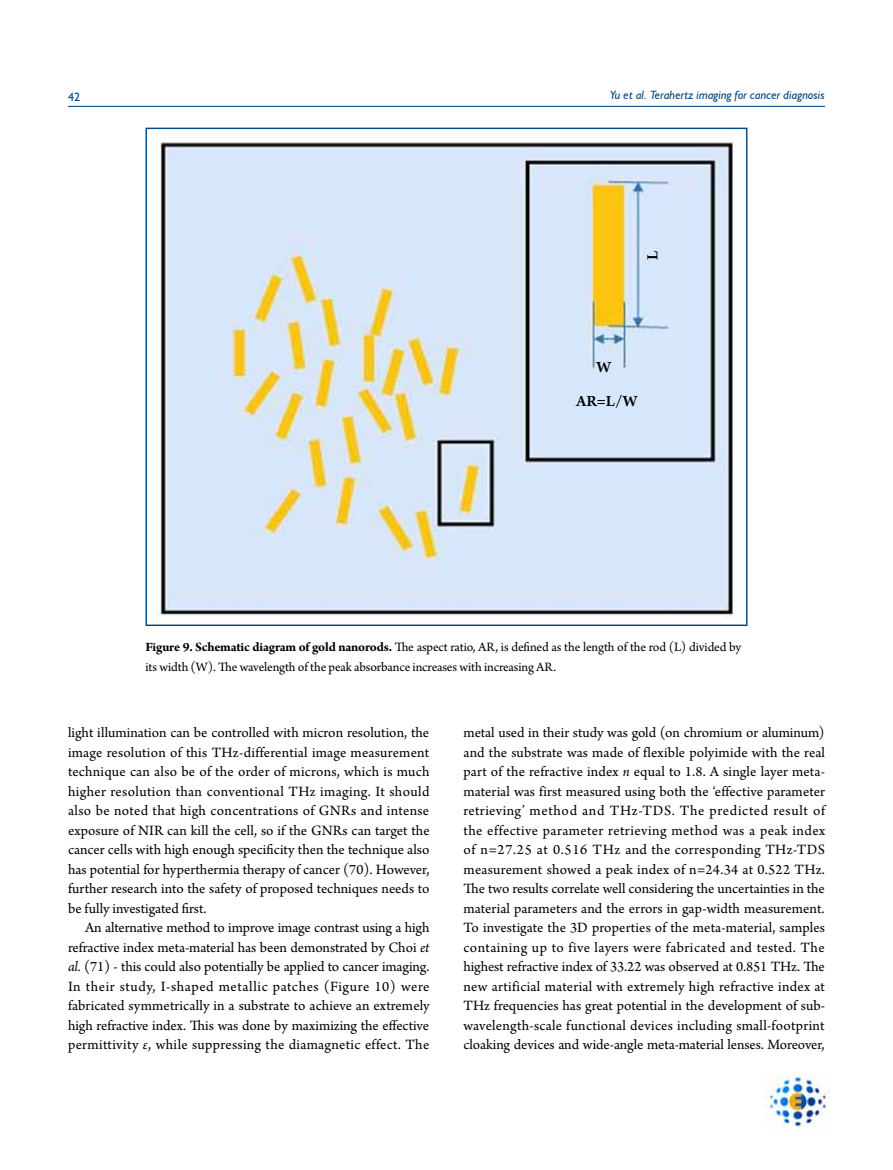
<style>
.page{position:relative;width:893px;height:1170px;background:#fff}
.page>*{position:absolute;margin:0;border:0;box-sizing:border-box;transform-origin:0 0}
.t1{font:600 16.5px "Arno Pro";color:#000}
.t2{font:15px/19.5px "Arno Pro";color:#000;text-align:justify}
.t3{font:13.5px/19.5px "Arno Pro";letter-spacing:-.01em;color:#000}
.t4{font:italic 12px "Humanist 521 BT";color:#004986}
.t5{font:12px "Humanist 521 BT";color:#004986}
.s1{font-weight:700}
.s2{font-style:italic}
</style>
<div class="page">
<hr style="left:68px;top:106px;width:757px;height:1px;background:#004986">
<img style="left:764px;top:1074px;width:65px;height:53px">
<img style="left:158px;top:135px;width:575px;height:483px">
<p class="t5" style="left:68px;top:89px;width:14px">42</p>
<p class="t4" style="left:610px;top:88px;width:216px">Yu et al. Terahertz imaging for cancer diagnosis</p>
<p class="t1" style="left:643px;top:259px;width:11px;rotate:-90deg">L</p>
<p class="t1" style="left:596px;top:357px;width:16px">W</p>
<p class="t1" style="left:576px;top:391px;width:63px">AR=L/W</p>
<p class="t3" style="left:145px;top:638px;width:597px"><span class="s1">Figure 9. Schematic diagram of gold nanorods.</span> The aspect ratio, AR, is defined as the length of the rod (L) divided by its width (W). The wavelength of the peak absorbance increases with increasing AR.</p>
<p class="t2" style="left:68px;top:723px;width:363px">light illumination can be controlled with micron resolution, the image resolution of this THz-differential image measurement technique can also be of the order of microns, which is much higher resolution than conventional THz imaging. It should also be noted that high concentrations of GNRs and intense exposure of NIR can kill the cell, so if the GNRs can target the cancer cells with high enough specificity then the technique also has potential for hyperthermia therapy of cancer (70). However, further research into the safety of proposed techniques needs to be fully investigated first.</p>
<p class="t2" style="left:68px;top:918px;width:363px;text-indent:17px">An alternative method to improve image contrast using a high refractive index meta-material has been demonstrated by Choi <span class="s2">et al.</span> (71) - this could also potentially be applied to cancer imaging.<br>In their study, I-shaped metallic patches (Figure 10) were fabricated symmetrically in a substrate to achieve an extremely high refractive index. This was done by maximizing the effective permittivity <span class="s2">ε</span>, while suppressing the diamagnetic effect. The</p>
<p class="t2" style="left:463px;top:723px;width:363px">metal used in their study was gold (on chromium or aluminum) and the substrate was made of flexible polyimide with the real part of the refractive index <span class="s2">n</span> equal to 1.8. A single layer meta&shy;material was first measured using both the ‘effective parameter retrieving’ method and THz-TDS. The predicted result of the effective parameter retrieving method was a peak index of n=27.25 at 0.516 THz and the corresponding THz-TDS measurement showed a peak index of n=24.34 at 0.522 THz.<br>The two results correlate well considering the uncertainties in the material parameters and the errors in gap-width measurement.<br>To investigate the 3D properties of the meta-material, samples containing up to five layers were fabricated and tested. The highest refractive index of 33.22 was observed at 0.851 THz. The new artificial material with extremely high refractive index at THz frequencies has great potential in the development of sub&shy;wavelength-scale functional devices including small-footprint cloaking devices and wide-angle meta-material lenses. Moreover,</p>
</div>
